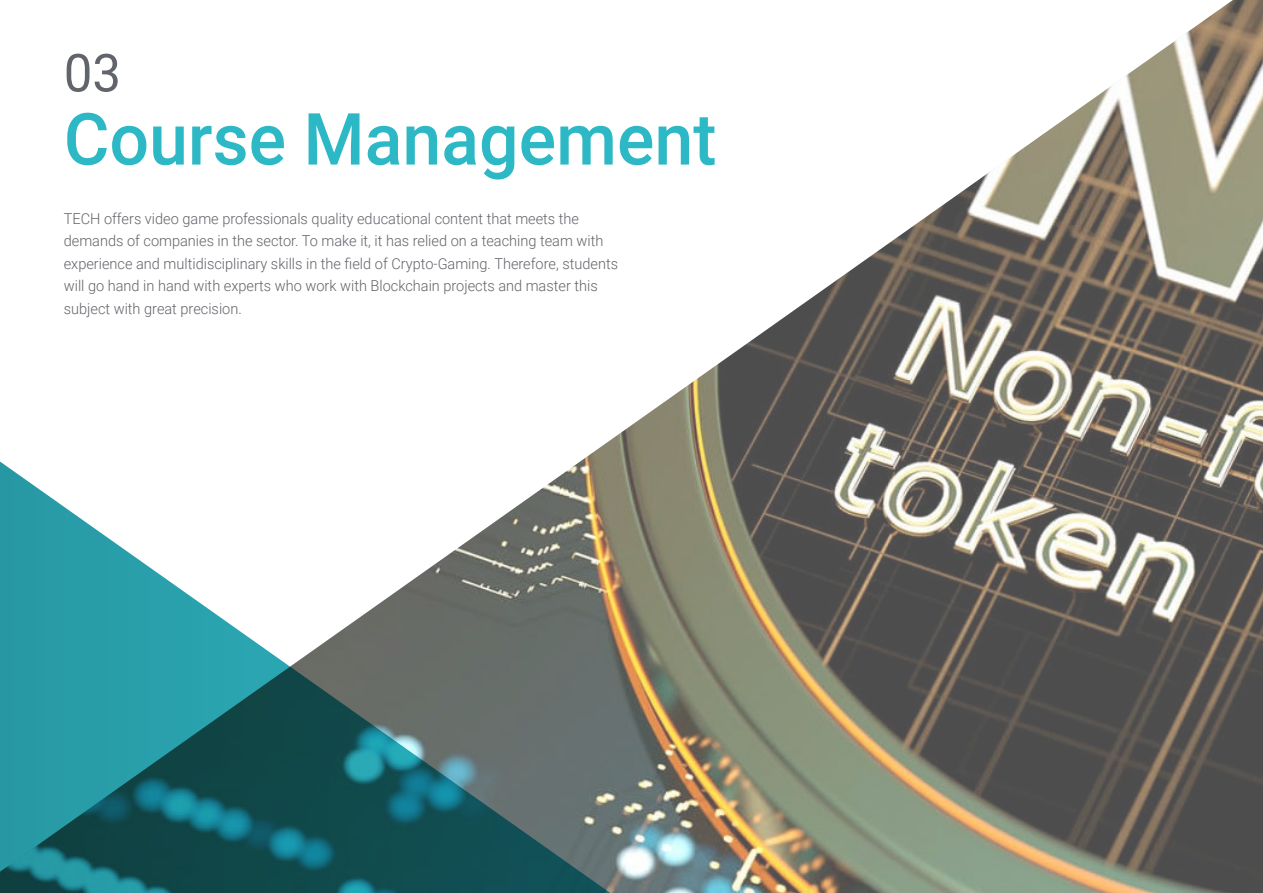
<style>
.page{position:relative;width:1263px;height:893px;background:#fff}
.page>*{position:absolute;margin:0;border:0;box-sizing:border-box;transform-origin:0 0}
.t1{font:500 72px "Roboto";color:#2db8c5}
.t2{font:52.5px "Roboto";color:#61646a}
.t3{font:300 15px/22.5px "Roboto";color:#61646a}
</style>
<div class="page">
<img style="left:602px;top:0;width:661px;height:893px">
<svg style="left:0;top:446px;width:640px;height:447px"></svg>
<h2 class="t2" style="left:64px;top:36px;width:59px">03</h2>
<h1 class="t1" style="left:64px;top:89px;width:654px">Course Management</h1>
<p class="t3" style="left:64px;top:207px;width:556px">TECH offers video game professionals quality educational content that meets the demands of companies in the sector. To make it, it has relied on a teaching team with experience and multidisciplinary skills in the field of Crypto-Gaming. Therefore, students will go hand in hand with experts who work with Blockchain projects and master this subject with great precision.</p>
</div>
